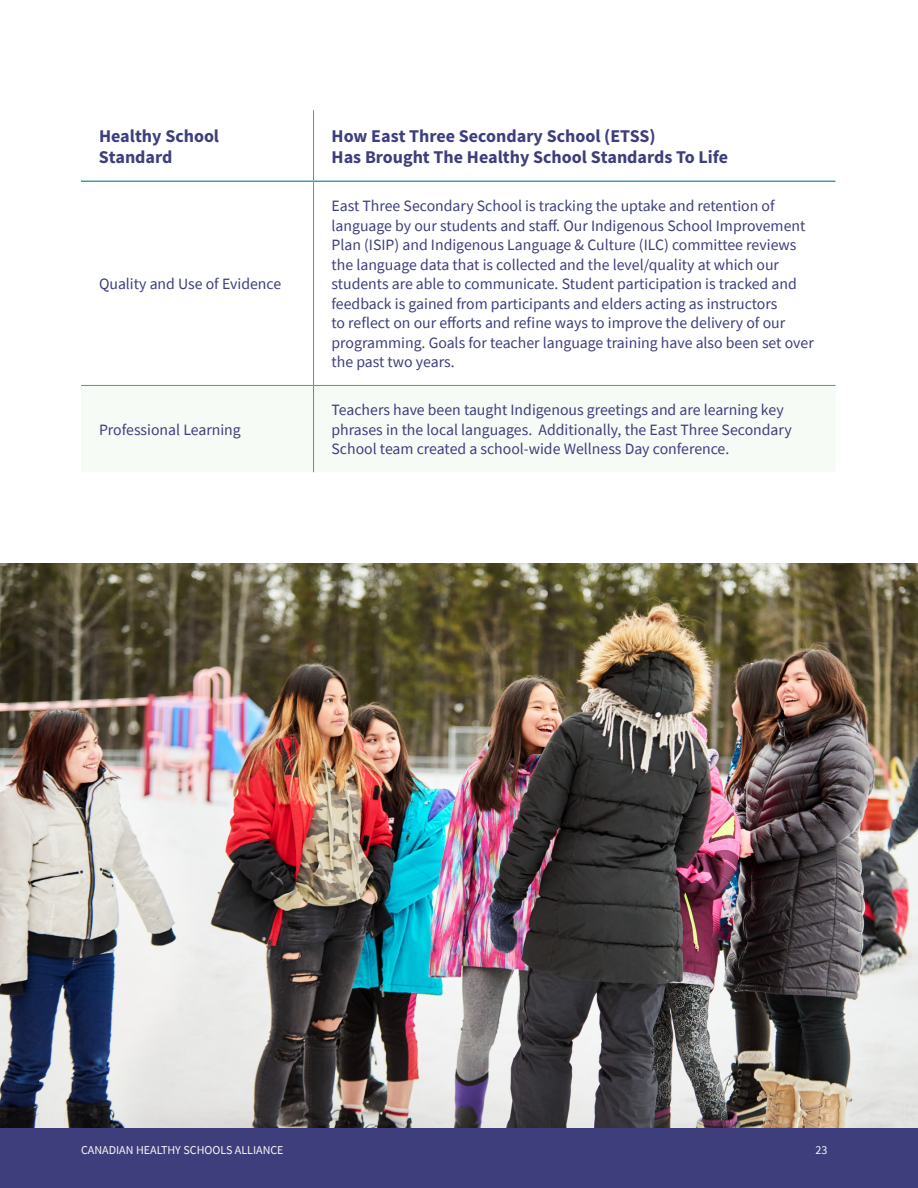
<style>
.page{position:relative;width:918px;height:1188px;background:#fff}
.page>*{position:absolute;margin:0;border:0;box-sizing:border-box;transform-origin:0 0}
.t1{font:700 18px/21.6px "Source Sans Pro";color:#3e3e7d}
.t2{font:15.75px/19.5px "Source Sans Pro";color:#3e3e7d}
.t3{font:12px "Source Sans Pro";color:#faf7f5}
</style>
<div class="page">
<div style="left:0;top:1126px;width:918px;height:62px;background:#3e3e7d"></div>
<hr style="left:313px;top:110px;width:1px;height:71px;background:#439ca4">
<hr style="left:313px;top:182px;width:1px;height:203px;background:#439ca4">
<hr style="left:81px;top:385px;width:233px;height:1px;background:#439ca4">
<hr style="left:314px;top:385px;width:522px;height:1px;background:#439ca4">
<hr style="left:313px;top:386px;width:1px;height:86px;background:#439ca4">
<hr style="left:81px;top:181px;width:233px;height:1px;background:#439ca4">
<hr style="left:314px;top:181px;width:522px;height:1px;background:#439ca4">
<img style="left:0;top:564px;width:918px;height:563px">
<p class="t1" style="left:99px;top:126px;width:122px">Healthy School<br>Standard</p>
<p class="t1" style="left:332px;top:126px;width:398px">How East Three Secondary School (ETSS)<br>Has Brought The Healthy School Standards To Life</p>
<p class="t2" style="left:99px;top:274px;width:184px">Quality and Use of Evidence</p>
<p class="t2" style="left:99px;top:420px;width:143px">Professional Learning</p>
<p class="t2" style="left:332px;top:196px;width:484px">East Three Secondary School is tracking the uptake and retention of language by our students and staff. Our Indigenous School Improvement Plan (ISIP) and Indigenous Language &amp; Culture (ILC) committee reviews the language data that is collected and the level/quality at which our students are able to communicate. Student participation is tracked and feedback is gained from participants and elders acting as instructors<br>to reflect on our efforts and refine ways to improve the delivery of our programming. Goals for teacher language training have also been set over the past two years.</p>
<p class="t2" style="left:332px;top:400px;width:462px">Teachers have been taught Indigenous greetings and are learning key phrases in the local languages. Additionally, the East Three Secondary<br>School team created a school-wide Wellness Day conference.</p>
<p class="t3" style="left:81px;top:1142px;width:204px">CANADIAN HEALTHY SCHOOLS ALLIANCE</p>
<p class="t3" style="left:816px;top:1142px;width:13px">23</p>
</div>
